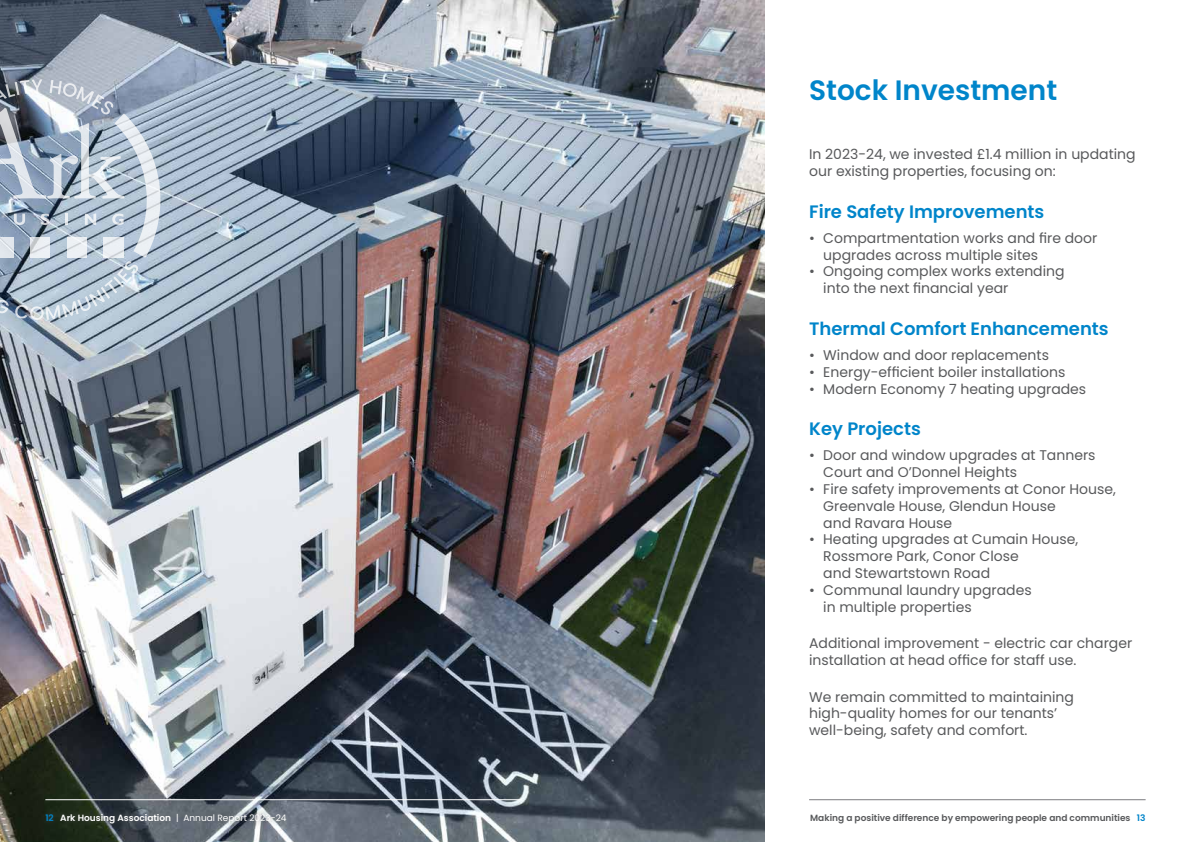
<style>
.page{position:relative;width:1191px;height:842px;background:#fff}
.page>*{position:absolute;margin:0;border:0;box-sizing:border-box;transform-origin:0 0}
.t1{font:600 28px "Poppins";color:#0085ca}
.t2{font:600 18px "Poppins";color:#0085ca}
.t3{font:14px/16.8px "Poppins";color:#58595b}
.t4{font:600 9px "Poppins";color:#58595b}
.t5{font:600 9px "Poppins";color:#fff}
.s1{color:#0085ca}
.s2{font-weight:400}
</style>
<div class="page">
<img style="left:0;top:0;width:764px;height:842px">
<hr style="left:45px;top:799px;width:477px;height:1px;background:#fff">
<div style="left:40px;top:808px;width:252px;height:21px;background:#58595b;opacity:.75"></div>
<hr style="left:809px;top:799px;width:336px;height:1px;background:#7c7c80">
<svg style="left:0;top:79px;width:160px;height:241px;background:#a5b3c2"></svg>
<svg style="left:0;top:237px;width:13px;height:20px"></svg>
<svg style="left:30px;top:237px;width:20px;height:20px"></svg>
<svg style="left:67px;top:237px;width:19px;height:20px"></svg>
<svg style="left:103px;top:237px;width:20px;height:20px"></svg>
<h1 class="t1" style="left:809px;top:74px;width:250px">Stock Investment</h1>
<p class="t3" style="left:809px;top:146px;width:328px">In 2023-24, we invested £1.4 million in updating our existing properties, focusing on:</p>
<p class="t2" style="left:809px;top:201px;width:237px">Fire Safety Improvements</p>
<p class="t3" style="left:823px;top:230px;width:276px;text-indent:-14px">• Compartmentation works and fire door upgrades across multiple sites</p>
<p class="t3" style="left:823px;top:263px;width:243px;text-indent:-14px">• Ongoing complex works extending into the next financial year</p>
<p class="t2" style="left:809px;top:318px;width:301px">Thermal Comfort Enhancements</p>
<p class="t3" style="left:809px;top:347px;width:241px">• Window and door replacements</p>
<p class="t3" style="left:809px;top:364px;width:258px">• Energy-efficient boiler installations</p>
<p class="t3" style="left:809px;top:380px;width:279px">• Modern Economy 7 heating upgrades</p>
<p class="t2" style="left:809px;top:418px;width:113px">Key Projects</p>
<p class="t3" style="left:823px;top:447px;width:274px;text-indent:-14px">• Door and window upgrades at Tanners<br>Court and O’Donnel Heights</p>
<p class="t3" style="left:823px;top:481px;width:294px;text-indent:-14px">• Fire safety improvements at Conor House,<br>Greenvale House, Glendun House<br>and Ravara House</p>
<p class="t3" style="left:823px;top:531px;width:256px;text-indent:-14px">• Heating upgrades at Cumain House,<br>Rossmore Park, Conor Close<br>and Stewartstown Road</p>
<p class="t3" style="left:823px;top:581px;width:210px;text-indent:-14px">• Communal laundry upgrades in multiple properties</p>
<p class="t3" style="left:809px;top:635px;width:325px">Additional improvement - electric car charger installation at head office for staff use.</p>
<p class="t3" style="left:809px;top:688px;width:266px">We remain committed to maintaining high-quality homes for our tenants’ well-being, safety and comfort.</p>
<p class="t5" style="left:45px;top:812px;width:243px"><span class="s1">12</span> Ark Housing Association <span class="s2">| Annual Report 2023-24</span></p>
<p class="t4" style="left:810px;top:812px;width:337px">Making a positive difference by empowering people and communities <span class="s1">13</span></p>
</div>
